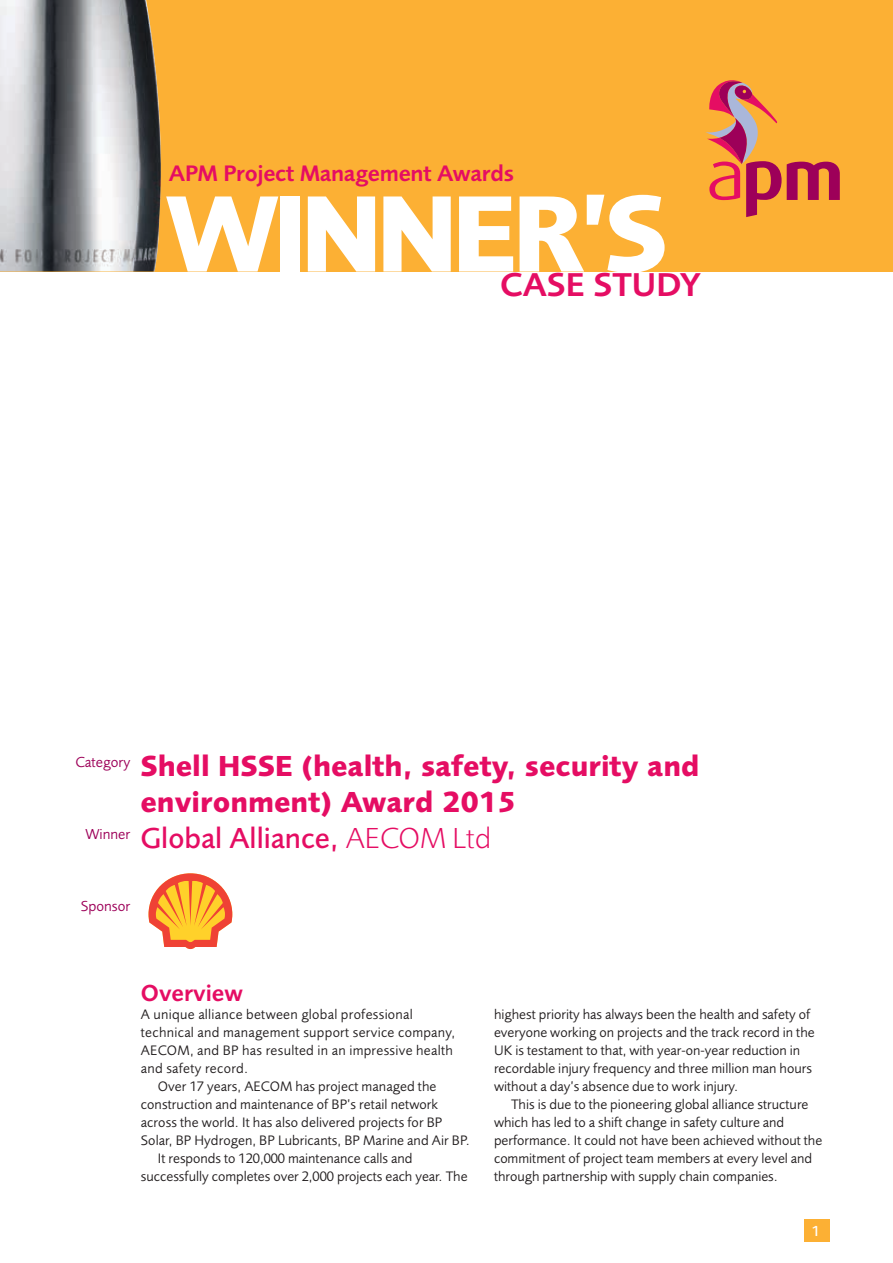
<style>
.page{position:relative;width:893px;height:1263px;background:#fff}
.page>*{position:absolute;margin:0;border:0;box-sizing:border-box;transform-origin:0 0}
.t1{font:700 112.5px "Foundry Sans";letter-spacing:-.06em;color:#fff}
.t2{font:600 34.2px "Foundry Sans";color:#e50d63}
.t3{font:700 30px/36px "Foundry Sans";color:#e50d63}
.t4{font:600 24px "Foundry Sans";color:#e50d63}
.t5{font:600 23.25px "Foundry Sans";letter-spacing:-.01em;color:#e50d63}
.t6{font:15px "Foundry Sans";color:#9d0059}
.t7{font:500 15px "Foundry Sans";color:#fff}
.t8{font:14.25px/18px "Foundry Sans";color:#231f20}
.t9{font:14.25px/18px "Foundry Sans";letter-spacing:.02em;color:#231f20}
.s1{font-weight:500}
.s2{font-weight:300}
</style>
<div class="page">
<div style="left:804px;top:1220px;width:25px;height:22px;background:#fcb034"></div>
<div style="left:0;top:0;width:893px;height:272px;background:#fcb034"></div>
<img style="left:0;top:0;width:161px;height:272px">
<svg style="left:706px;top:80px;width:134px;height:137px"></svg>
<svg style="left:148px;top:873px;width:85px;height:76px"></svg>
<h3 class="t5" style="left:169px;top:160px;width:347px">APM Project Management Awards</h3>
<h1 class="t1" style="left:166px;top:168px;width:504px">WINNER’S</h1>
<h2 class="t2" style="left:500px;top:265px;width:203px">CASE STUDY</h2>
<p class="t6" style="left:75px;top:753px;width:57px">Category</p>
<p class="t6" style="left:85px;top:825px;width:46px">Winner</p>
<h3 class="t3" style="left:141px;top:747px;width:560px">Shell HSSE (health, safety, security and environment) Award 2015<br><span class="s1">Global Alliance,</span> <span class="s2">AECOM Ltd</span></h3>
<p class="t6" style="left:81px;top:897px;width:51px">Sponsor</p>
<h3 class="t4" style="left:141px;top:979px;width:104px">Overview</h3>
<p class="t9" style="left:141px;top:1005px;width:316px">A unique alliance between global professional technical and management support service company, AECOM, and BP has resulted in an impressive health and safety record.</p>
<p class="t8" style="left:158px;top:1077px;width:280px">Over 17 years, AECOM has project managed the</p>
<p class="t8" style="left:141px;top:1095px;width:299px">construction and maintenance of BP’s retail network</p>
<p class="t8" style="left:141px;top:1113px;width:303px">across the world. It has also delivered projects for BP</p>
<p class="t8" style="left:141px;top:1131px;width:330px">Solar, BP Hydrogen, BP Lubricants, BP Marine and Air BP.</p>
<p class="t8" style="left:158px;top:1149px;width:256px">It responds to 120,000 maintenance calls and</p>
<p class="t8" style="left:141px;top:1167px;width:328px">successfully completes over 2,000 projects each year. The</p>
<p class="t8" style="left:494px;top:1005px;width:322px">highest priority has always been the health and safety of everyone working on projects and the track record in the UK is testament to that, with year-on-year reduction in recordable injury frequency and three million man hours without a day’s absence due to work injury.</p>
<p class="t8" style="left:494px;top:1095px;width:330px;text-indent:17px">This is due to the pioneering global alliance structure which has led to a shift change in safety culture and performance. It could not have been achieved without the commitment of project team members at every level and through partnership with supply chain companies.</p>
<p class="t7" style="left:812px;top:1222px;width:10px">1</p>
</div>
